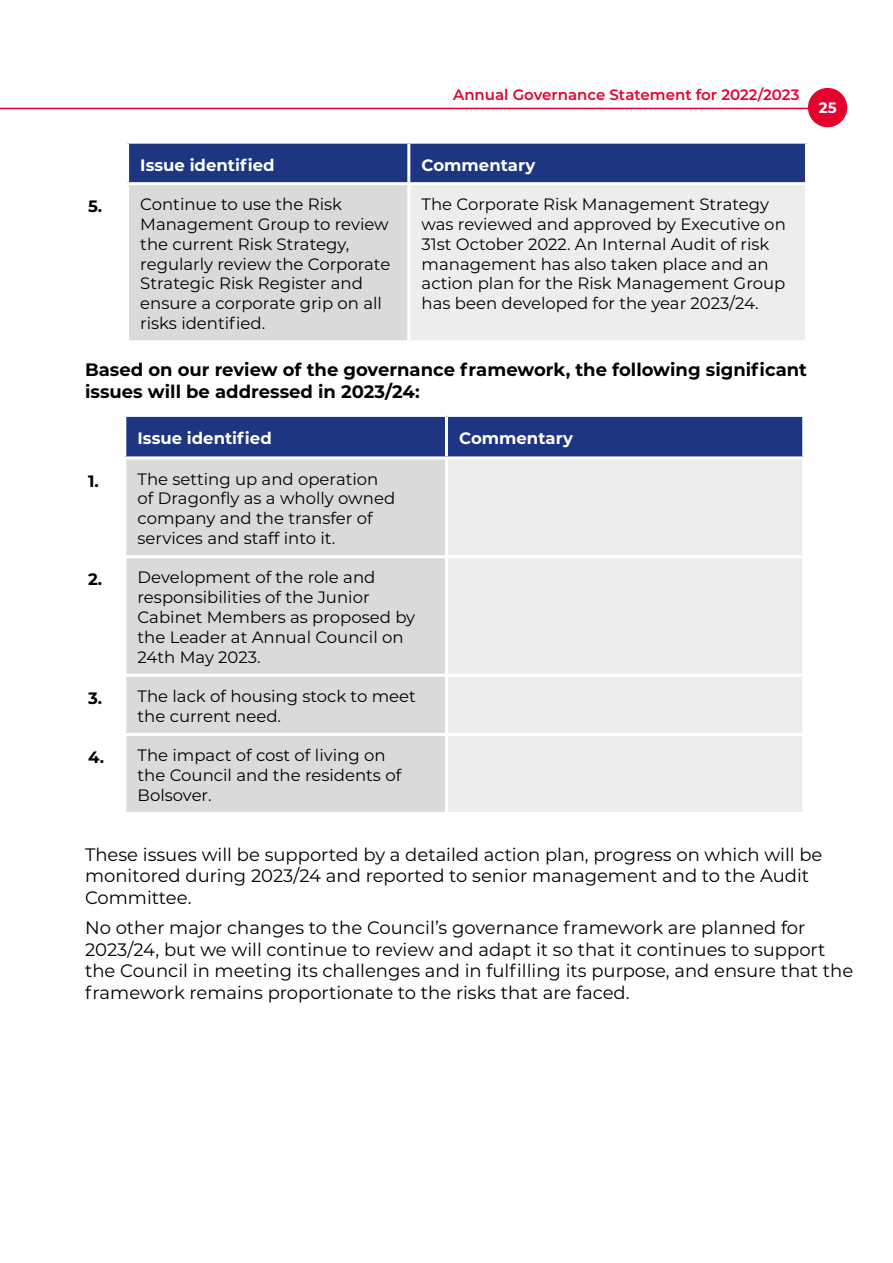
<style>
.page{position:relative;width:893px;height:1263px;background:#fff}
.page>*{position:absolute;margin:0;border:0;box-sizing:border-box;transform-origin:0 0}
.t1{font:18px/21.6px "Montserrat";color:#000}
.t2{font:700 18px/21.6px "Montserrat";color:#000}
.t3{font:16.5px/19.8px "Montserrat";color:#000}
.t4{font:700 16.5px "Montserrat";color:#fff}
.t5{font:700 16.5px "Montserrat";color:#000}
.t6{font:600 15px "Montserrat";color:#e4032e}
.t7{font:700 15px "Montserrat";color:#fff}
</style>
<div class="page">
<div style="left:129px;top:144px;width:676px;height:38px;background:#1e3582"></div>
<div style="left:128px;top:184px;width:281px;height:158px;background:#dadada"></div>
<div style="left:409px;top:184px;width:397px;height:158px;background:#ededed"></div>
<hr style="left:407px;top:144px;width:3px;height:38px;background:#fff">
<hr style="left:128px;top:182px;width:281px;height:3px;background:#fff">
<hr style="left:126px;top:185px;width:3px;height:155px;background:#fff">
<hr style="left:409px;top:182px;width:399px;height:3px;background:#fff">
<hr style="left:407px;top:185px;width:3px;height:155px;background:#fff">
<hr style="left:805px;top:185px;width:3px;height:155px;background:#fff">
<hr style="left:128px;top:340px;width:281px;height:3px;background:#fff">
<hr style="left:409px;top:340px;width:399px;height:3px;background:#fff">
<div style="left:126px;top:417px;width:676px;height:39px;background:#1e3582"></div>
<div style="left:126px;top:459px;width:319px;height:353px;background:#dadada"></div>
<div style="left:448px;top:459px;width:354px;height:353px;background:#ededed"></div>
<hr style="left:445px;top:417px;width:3px;height:39px;background:#fff">
<hr style="left:125px;top:555px;width:321px;height:3px;background:#fff">
<hr style="left:446px;top:555px;width:359px;height:3px;background:#fff">
<hr style="left:125px;top:674px;width:321px;height:3px;background:#fff">
<hr style="left:446px;top:674px;width:359px;height:3px;background:#fff">
<hr style="left:125px;top:733px;width:321px;height:3px;background:#fff">
<hr style="left:446px;top:733px;width:359px;height:3px;background:#fff">
<hr style="left:0;top:108px;width:808px;height:1px;background:#e4032e">
<div style="left:808px;top:88px;width:39px;height:39px;background:#e4032e;border-radius:50%"></div>
<p class="t6" style="left:453px;top:84px;width:348px">Annual Governance Statement for 2022/2023</p>
<p class="t7" style="left:819px;top:96px;width:19px">25</p>
<p class="t4" style="left:140px;top:153px;width:136px">Issue identified</p>
<p class="t4" style="left:422px;top:153px;width:115px">Commentary</p>
<p class="t5" style="left:88px;top:195px;width:16px">5.</p>
<p class="t3" style="left:140px;top:194px;width:251px">Continue to use the Risk<br>Management Group to review the current Risk Strategy, regularly review the Corporate<br>Strategic Risk Register and ensure a corporate grip on all risks identified.</p>
<p class="t3" style="left:422px;top:194px;width:366px">The Corporate Risk Management Strategy was reviewed and approved by Executive on 31st October 2022. An Internal Audit of risk management has also taken place and an action plan for the Risk Management Group has been developed for the year 2023/24.</p>
<p class="t2" style="left:85px;top:358px;width:724px">Based on our review of the governance framework, the following significant issues will be addressed in 2023/24:</p>
<p class="t4" style="left:138px;top:426px;width:136px">Issue identified</p>
<p class="t4" style="left:459px;top:426px;width:115px">Commentary</p>
<p class="t5" style="left:88px;top:469px;width:12px">1.</p>
<p class="t3" style="left:138px;top:468px;width:259px">The setting up and operation of Dragonfly as a wholly owned company and the transfer of services and staff into it.</p>
<p class="t5" style="left:88px;top:568px;width:16px">2.</p>
<p class="t3" style="left:138px;top:567px;width:279px">Development of the role and responsibilities of the Junior<br>Cabinet Members as proposed by the Leader at Annual Council on<br>24th May 2023.</p>
<p class="t5" style="left:88px;top:686px;width:16px">3.</p>
<p class="t3" style="left:138px;top:685px;width:280px">The lack of housing stock to meet the current need.</p>
<p class="t5" style="left:88px;top:745px;width:18px">4.</p>
<p class="t3" style="left:138px;top:745px;width:265px">The impact of cost of living on the Council and the residents of<br>Bolsover.</p>
<p class="t1" style="left:85px;top:843px;width:739px">These issues will be supported by a detailed action plan, progress on which will be monitored during 2023/24 and reported to senior management and to the Audit<br>Committee.</p>
<p class="t1" style="left:85px;top:916px;width:770px">No other major changes to the Council’s governance framework are planned for 2023/24, but we will continue to review and adapt it so that it continues to support the Council in meeting its challenges and in fulfilling its purpose, and ensure that the framework remains proportionate to the risks that are faced.</p>
</div>
